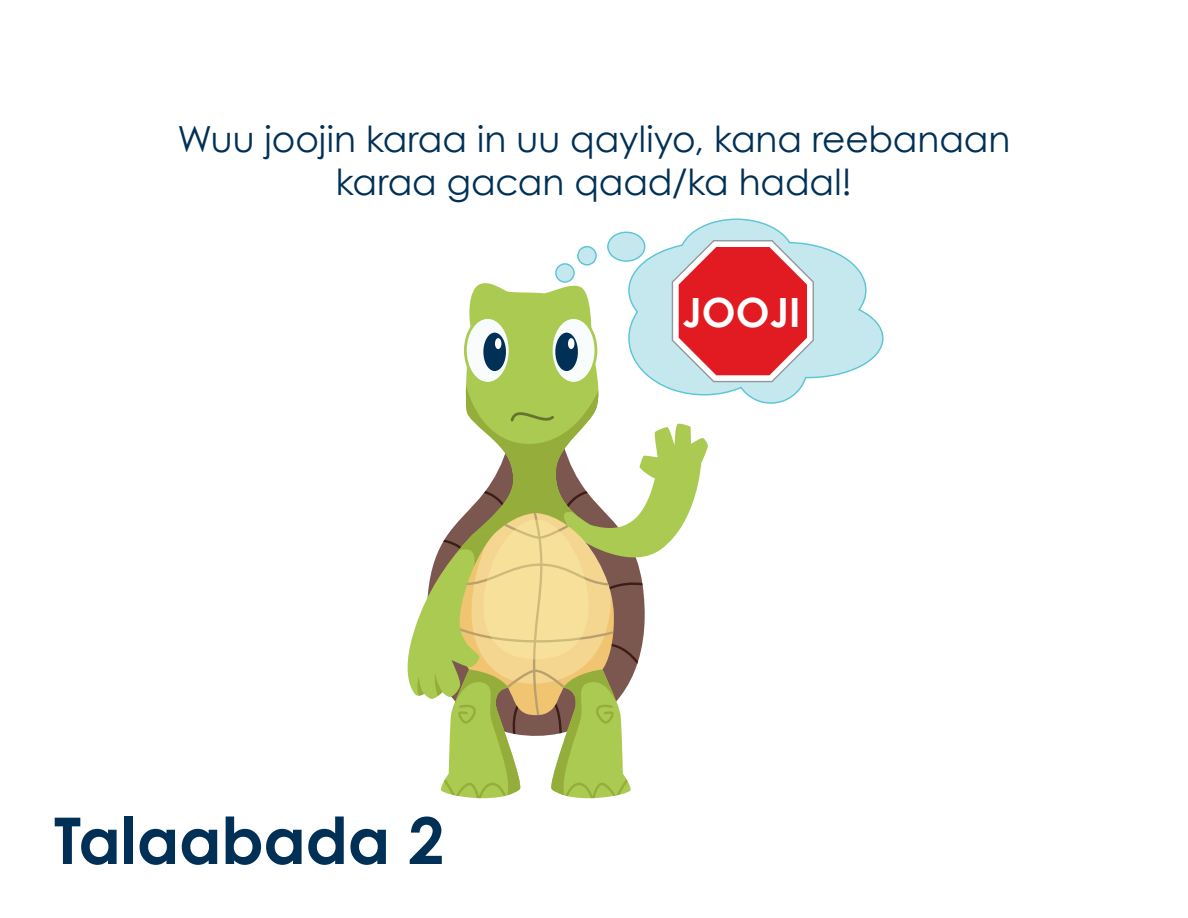
<style>
.page{position:relative;width:1188px;height:918px;background:#fff}
.page>*{position:absolute;margin:0;border:0;box-sizing:border-box;transform-origin:0 0}
.t1{font:700 64.5px "Century Gothic";letter-spacing:-.005em;color:#003056}
.Image{font:700 40.35px "Century Gothic";color:#fff}
.t2{font:36px/43.2px "Century Gothic";color:#003056;text-align:center}
</style>
<div class="page">
<svg style="left:628px;top:218px;width:256px;height:161px"></svg>
<svg style="left:608px;top:232px;width:37px;height:29px"></svg>
<div style="left:607px;top:232px;width:38px;height:30px;border:1px solid #5bc5d5;border-radius:50%"></div>
<svg style="left:407px;top:240px;width:407px;height:558px"></svg>
<p class="t2" style="left:178px;top:117px;width:834px">Wuu joojin karaa in uu qayliyo, kana reebanaan karaa gacan qaad/ka hadal!</p>
<p class="t1" style="left:54px;top:792px;width:392px">Talaabada 2</p>
<p class="Image" style="left:683px;top:281px;width:119px">JOOJI</p>
</div>
